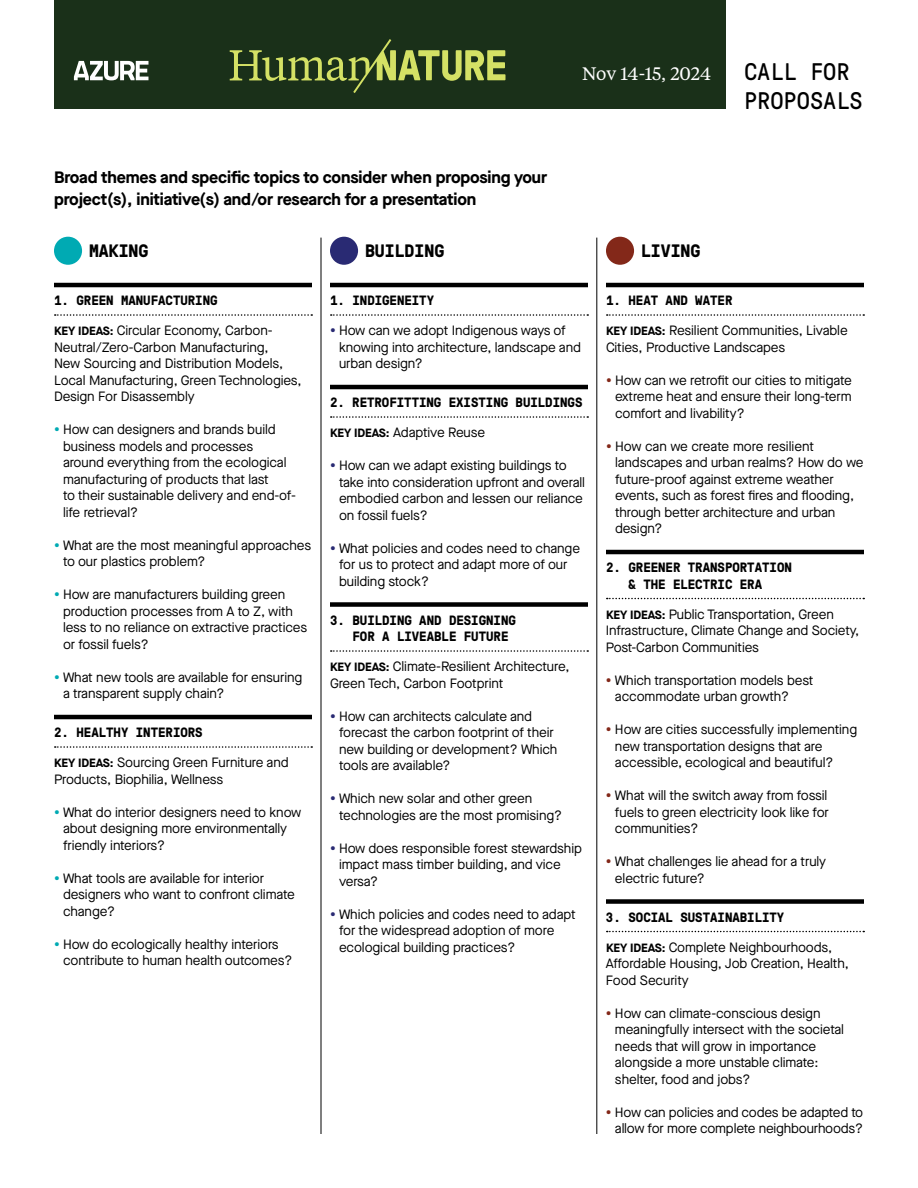
<style>
.page{position:relative;width:918px;height:1188px;background:#fff}
.page>*{position:absolute;margin:0;border:0;box-sizing:border-box;transform-origin:0 0}
.t1{font:24px/28.8px "GT Pressura Mono";color:#000}
.t2{font:700 18px "GT Pressura Mono";color:#000}
.t3{font:18px "Tiempos Text";letter-spacing:-.005em;color:#fff}
.t4{font:700 16.5px/22.5px "Maison Neue";letter-spacing:-.01em;color:#000}
.t5{font:13.5px/16.5px "Maison Neue";letter-spacing:-.01em;color:#000}
.t6{font:700 13.5px/16.5px "GT Pressura Mono";color:#000;text-align:center}
.s1{font-weight:700;font-size:12px}
.s2{font-weight:900;color:#00aab3}
.s3{font-weight:900;color:#292a73}
.s4{font-weight:900;color:#832819}
</style>
<div class="page">
<hr style="left:54px;top:283px;width:258px;height:4px;background:#000">
<svg style="left:55px;top:314px;width:257px;height:2px"></svg>
<hr style="left:54px;top:715px;width:258px;height:4px;background:#000">
<svg style="left:55px;top:746px;width:257px;height:2px"></svg>
<div style="left:54px;top:237px;width:28px;height:28px;background:#00aab3;border-radius:50%"></div>
<hr style="left:606px;top:283px;width:258px;height:4px;background:#000">
<svg style="left:607px;top:314px;width:257px;height:2px"></svg>
<hr style="left:606px;top:550px;width:258px;height:4px;background:#000">
<svg style="left:607px;top:598px;width:257px;height:1px"></svg>
<div style="left:606px;top:899px;width:258px;height:5px;background:#000"></div>
<svg style="left:607px;top:931px;width:257px;height:1px"></svg>
<div style="left:606px;top:237px;width:28px;height:28px;background:#832819;border-radius:50%"></div>
<hr style="left:330px;top:283px;width:258px;height:4px;background:#000">
<svg style="left:331px;top:314px;width:257px;height:2px"></svg>
<hr style="left:330px;top:385px;width:258px;height:4px;background:#000">
<svg style="left:331px;top:416px;width:257px;height:2px"></svg>
<div style="left:330px;top:602px;width:258px;height:5px;background:#000"></div>
<svg style="left:331px;top:650px;width:257px;height:2px"></svg>
<div style="left:330px;top:237px;width:28px;height:28px;background:#292a73;border-radius:50%"></div>
<hr style="left:321px;top:238px;width:1px;height:896px;background:#000">
<hr style="left:597px;top:238px;width:1px;height:896px;background:#000">
<div style="left:54px;top:0;width:672px;height:109px;background:#1a3019"></div>
<svg style="left:74px;top:61px;width:74px;height:19px"></svg>
<svg style="left:230px;top:39px;width:276px;height:54px"></svg>
<p class="t4" style="left:54px;top:165px;width:495px">Broad themes and specific topics to consider when proposing your project(s), initiative(s) and/or research for a presentation</p>
<h2 class="t3" style="left:582px;top:62px;width:131px">Nov 14-15, 2024</h2>
<h1 class="t1" style="left:744px;top:57px;width:120px">CALL FOR<br>PROPOSALS</h1>
<h2 class="t2" style="left:89px;top:241px;width:61px">MAKING</h2>
<p class="t6" style="left:54px;top:292px;width:165px">1. GREEN MANUFACTURING</p>
<p class="t5" style="left:54px;top:322px;width:249px"><span class="s1">KEY IDEAS:</span> Circular Economy, Carbon-Neutral/Zero-Carbon Manufacturing,<br>New Sourcing and Distribution Models, Local Manufacturing, Green Technologies, Design For Disassembly</p>
<p class="t5" style="left:63px;top:421px;width:235px;text-indent:-9px"><span class="s2">•</span> How can designers and brands build business models and processes around everything from the ecological manufacturing of products that last<br>to their sustainable delivery and end-of&shy;life retrieval?</p>
<p class="t5" style="left:63px;top:537px;width:250px;text-indent:-9px"><span class="s2">•</span> What are the most meaningful approaches to our plastics problem?</p>
<p class="t5" style="left:63px;top:586px;width:246px;text-indent:-9px"><span class="s2">•</span> How are manufacturers building green production processes from A to Z, with less to no reliance on extractive practices or fossil fuels?</p>
<p class="t5" style="left:63px;top:669px;width:241px;text-indent:-9px"><span class="s2">•</span> What new tools are available for ensuring a transparent supply chain?</p>
<p class="t6" style="left:54px;top:724px;width:150px">2. HEALTHY INTERIORS</p>
<p class="t5" style="left:54px;top:754px;width:236px"><span class="s1">KEY IDEAS:</span> Sourcing Green Furniture and<br>Products, Biophilia, Wellness</p>
<p class="t5" style="left:63px;top:804px;width:240px;text-indent:-9px"><span class="s2">•</span> What do interior designers need to know about designing more environmentally friendly interiors?</p>
<p class="t5" style="left:63px;top:870px;width:233px;text-indent:-9px"><span class="s2">•</span> What tools are available for interior designers who want to confront climate change?</p>
<p class="t5" style="left:63px;top:936px;width:231px;text-indent:-9px"><span class="s2">•</span> How do ecologically healthy interiors contribute to human health outcomes?</p>
<h2 class="t2" style="left:365px;top:241px;width:81px">BUILDING</h2>
<p class="t6" style="left:330px;top:292px;width:106px">1. INDIGENEITY</p>
<p class="t5" style="left:339px;top:322px;width:244px;text-indent:-9px"><span class="s3">•</span> How can we adopt Indigenous ways of knowing into architecture, landscape and urban design?</p>
<p class="t6" style="left:330px;top:394px;width:254px">2. RETROFITTING EXISTING BUILDINGS</p>
<p class="t5" style="left:330px;top:424px;width:157px"><span class="s1">KEY IDEAS:</span> Adaptive Reuse</p>
<p class="t5" style="left:339px;top:457px;width:247px;text-indent:-9px"><span class="s3">•</span> How can we adapt existing buildings to take into consideration upfront and overall embodied carbon and lessen our reliance on fossil fuels?</p>
<p class="t5" style="left:339px;top:540px;width:243px;text-indent:-9px"><span class="s3">•</span> What policies and codes need to change for us to protect and adapt more of our building stock?</p>
<p class="t6" style="left:353px;top:612px;width:165px;text-align:left;text-indent:-23px">3. BUILDING AND DESIGNING<br>FOR A LIVEABLE FUTURE</p>
<p class="t5" style="left:330px;top:658px;width:241px"><span class="s1">KEY IDEAS:</span> Climate-Resilient Architecture,<br>Green Tech, Carbon Footprint</p>
<p class="t5" style="left:339px;top:708px;width:220px;text-indent:-9px"><span class="s3">•</span> How can architects calculate and forecast the carbon footprint of their new building or development? Which tools are available?</p>
<p class="t5" style="left:339px;top:790px;width:225px;text-indent:-9px"><span class="s3">•</span> Which new solar and other green technologies are the most promising?</p>
<p class="t5" style="left:339px;top:840px;width:245px;text-indent:-9px"><span class="s3">•</span> How does responsible forest stewardship impact mass timber building, and vice versa?</p>
<p class="t5" style="left:339px;top:906px;width:238px;text-indent:-9px"><span class="s3">•</span> Which policies and codes need to adapt for the widespread adoption of more ecological building practices?</p>
<h2 class="t2" style="left:641px;top:241px;width:61px">LIVING</h2>
<p class="t6" style="left:606px;top:292px;width:128px">1. HEAT AND WATER</p>
<p class="t5" style="left:606px;top:322px;width:243px"><span class="s1">KEY IDEAS:</span> Resilient Communities, Livable<br>Cities, Productive Landscapes</p>
<p class="t5" style="left:615px;top:372px;width:238px;text-align:justify;text-indent:-9px"><span class="s4">•</span> How can we retrofit our cities to mitigate extreme heat and ensure their long-term comfort and livability?</p>
<p class="t5" style="left:615px;top:438px;width:250px;text-indent:-9px"><span class="s4">•</span> How can we create more resilient landscapes and urban realms? How do we future-proof against extreme weather events, such as forest fires and flooding, through better architecture and urban design?</p>
<p class="t6" style="left:606px;top:559px;width:187px">2. GREENER TRANSPORTATION &amp; THE ELECTRIC ERA</p>
<p class="t5" style="left:606px;top:606px;width:255px"><span class="s1">KEY IDEAS:</span> Public Transportation, Green<br>Infrastructure, Climate Change and Society,<br>Post-Carbon Communities</p>
<p class="t5" style="left:615px;top:672px;width:200px;text-indent:-9px"><span class="s4">•</span> Which transportation models best accommodate urban growth?</p>
<p class="t5" style="left:615px;top:721px;width:244px;text-indent:-9px"><span class="s4">•</span> How are cities successfully implementing new transportation designs that are accessible, ecological and beautiful?</p>
<p class="t5" style="left:615px;top:787px;width:216px;text-align:justify;text-indent:-9px"><span class="s4">•</span> What will the switch away from fossil fuels to green electricity look like for communities?</p>
<p class="t5" style="left:615px;top:853px;width:213px;text-indent:-9px"><span class="s4">•</span> What challenges lie ahead for a truly electric future?</p>
<p class="t6" style="left:606px;top:909px;width:180px">3. SOCIAL SUSTAINABILITY</p>
<p class="t5" style="left:606px;top:939px;width:244px"><span class="s1">KEY IDEAS:</span> Complete Neighbourhoods,<br>Affordable Housing, Job Creation, Health,<br>Food Security</p>
<p class="t5" style="left:615px;top:1005px;width:230px;text-indent:-9px"><span class="s4">•</span> How can climate-conscious design meaningfully intersect with the societal needs that will grow in importance alongside a more unstable climate: shelter, food and jobs?</p>
<p class="t5" style="left:606px;top:1104px;width:259px;text-align:right"><span class="s4">•</span> How can policies and codes be adapted to allow for more complete neighbourhoods?</p>
</div>
